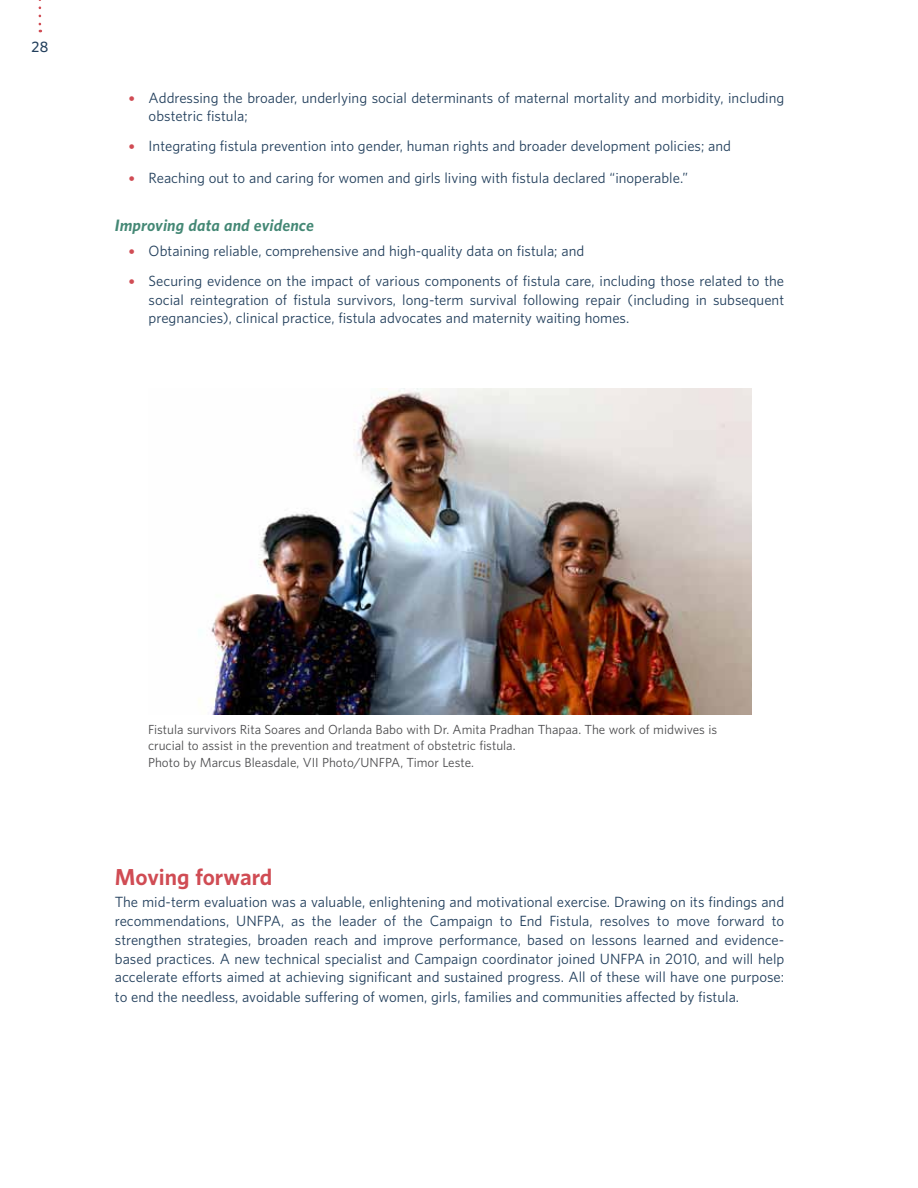
<style>
.page{position:relative;width:918px;height:1188px;background:#fff}
.page>*{position:absolute;margin:0;border:0;box-sizing:border-box;transform-origin:0 0}
.t1{font:700 21px "UNFPA";color:#d04c54}
.t2{font:italic 700 15px "UNFPA";letter-spacing:.01em;color:#448875}
.t3{font:13.5px/18.9px "UNFPA Text";color:#223f5c}
.t4{font:600 13.5px "UNFPA";color:#223f5c}
.t5{font:12px/16.5px "UNFPA Text";color:#4d4d4f}
</style>
<div class="page">
<svg style="left:39px;top:0;width:2px;height:32px"></svg>
<img style="left:198px;top:389px;width:553px;height:325px">
<p class="t4" style="left:31px;top:38px;width:18px">28</p>
<p class="t3" style="left:149px;top:88px;width:637px">Addressing the broader, underlying social determinants of maternal mortality and morbidity, including obstetric fistula;</p>
<p class="t3" style="left:149px;top:136px;width:584px">Integrating fistula prevention into gender, human rights and broader development policies; and</p>
<p class="t3" style="left:149px;top:168px;width:541px">Reaching out to and caring for women and girls living with fistula declared “inoperable.”</p>
<p class="t2" style="left:115px;top:215px;width:200px">Improving data and evidence</p>
<p class="t3" style="left:149px;top:236px;width:637px;line-height:29.5px">Obtaining reliable, comprehensive and high-quality data on fistula; and<br>Securing evidence on the impact of various components of fistula care, including those related to the</p>
<p class="t3" style="left:149px;top:290px;width:637px">social reintegration of fistula survivors, long-term survival following repair (including in subsequent pregnancies), clinical practice, fistula advocates and maternity waiting homes.</p>
<p class="t5" style="left:148px;top:721px;width:571px">Fistula survivors Rita Soares and Orlanda Babo with Dr. Amita Pradhan Thapaa. The work of midwives is crucial to assist in the prevention and treatment of obstetric fistula.<br>Photo by Marcus Bleasdale, VII Photo/UNFPA, Timor Leste.</p>
<h1 class="t1" style="left:115px;top:863px;width:159px">Moving forward</h1>
<p class="t3" style="left:115px;top:892px;width:671px;text-align:justify">The mid-term evaluation was a valuable, enlightening and motivational exercise. Drawing on its findings and recommendations, UNFPA, as the leader of the Campaign to End Fistula, resolves to move forward to strengthen strategies, broaden reach and improve performance, based on lessons learned and evidence&shy;based practices. A new technical specialist and Campaign coordinator joined UNFPA in 2010, and will help accelerate efforts aimed at achieving significant and sustained progress. All of these will have one purpose: to end the needless, avoidable suffering of women, girls, families and communities affected by fistula.</p>
</div>
